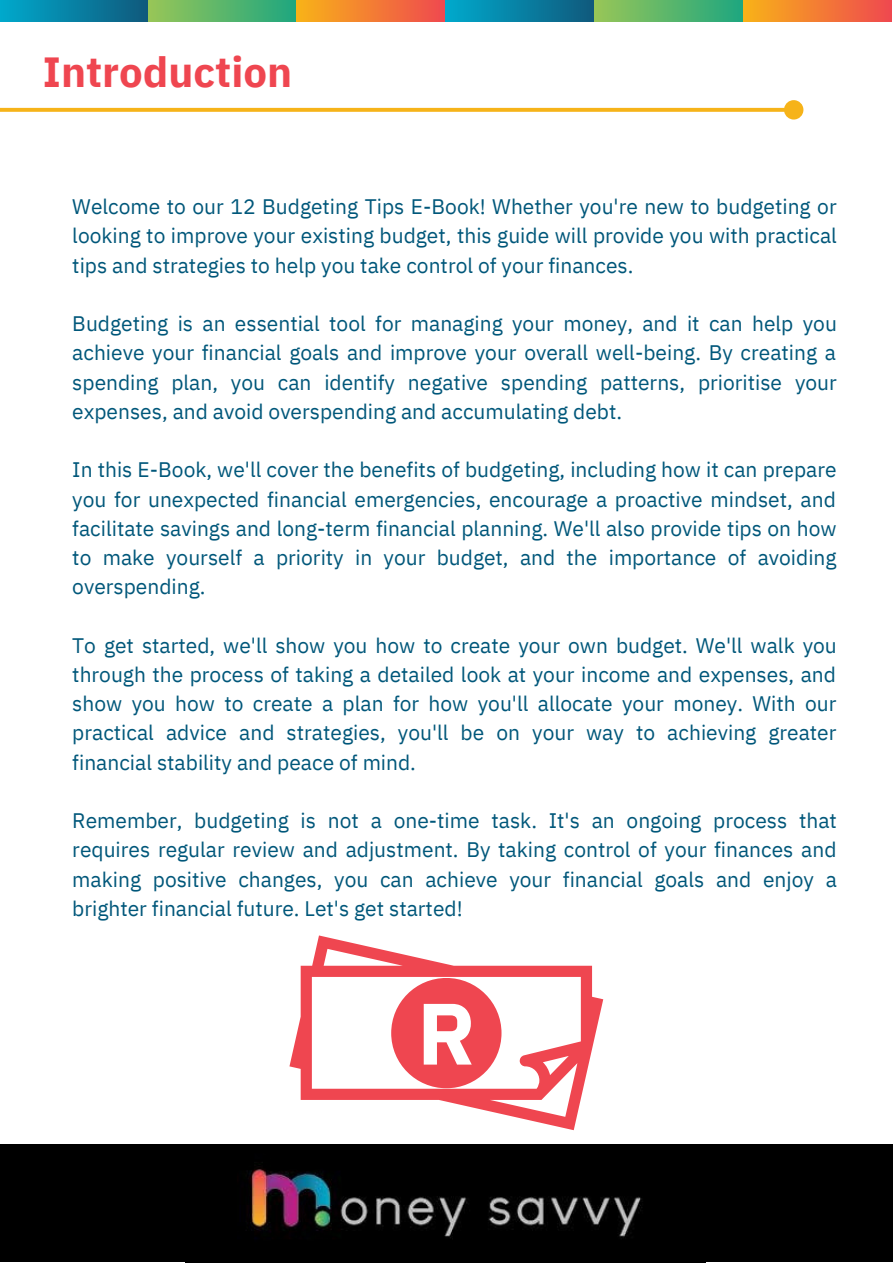
<style>
.page{position:relative;width:893px;height:1264px;background:#fff}
.page>*{position:absolute;margin:0;border:0;box-sizing:border-box;transform-origin:0 0}
.t1{font:700 86.85px "IBM Plex Sans";color:#fff}
.t2{font:700 42px "IBM Plex Sans";color:#ef4650}
.t3{font:21px/29.2px "IBM Plex Sans";color:#00577a;text-align:justify}
</style>
<div class="page">
<div style="left:0;top:1144px;width:892px;height:118px;background:#000"></div>
<img style="left:249px;top:1169px;width:393px;height:70px">
<div style="left:0;top:0;width:148px;height:21px;background:linear-gradient(to right,#00a9cc,#105a7d)"></div>
<div style="left:148px;top:0;width:149px;height:21px;background:linear-gradient(to right,#98c657,#1ea680)"></div>
<div style="left:297px;top:0;width:148px;height:21px;background:linear-gradient(to right,#f8b218,#ef494f)"></div>
<div style="left:445px;top:0;width:149px;height:21px;background:linear-gradient(to right,#00aacd,#10597c)"></div>
<div style="left:594px;top:0;width:149px;height:21px;background:linear-gradient(to right,#99c657,#1ea67f)"></div>
<div style="left:743px;top:0;width:148px;height:21px;background:linear-gradient(to right,#f8b218,#ef494f)"></div>
<svg style="left:784px;top:100px;width:19px;height:19px"></svg>
<svg style="left:289px;top:935px;width:314px;height:195px"></svg>
<div style="left:391px;top:977px;width:110px;height:111px;background:#ef4650;border-radius:50%"></div>
<h2 class="t2" style="left:43px;top:44px;width:250px">Introduction</h2>
<p class="t3" style="left:72px;top:192px;width:766px">Welcome to our 12 Budgeting Tips E-Book! Whether you're new to budgeting or looking to improve your existing budget, this guide will provide you with practical tips and strategies to help you take control of your finances.</p>
<p class="t3" style="left:72px;top:308px;width:766px">Budgeting is an essential tool for managing your money, and it can help you achieve your financial goals and improve your overall well-being. By creating a spending plan, you can identify negative spending patterns, prioritise your expenses, and avoid overspending and accumulating debt.</p>
<p class="t3" style="left:72px;top:455px;width:765px">In this E-Book, we'll cover the benefits of budgeting, including how it can prepare you for unexpected financial emergencies, encourage a proactive mindset, and facilitate savings and long-term financial planning. We'll also provide tips on how to make yourself a priority in your budget, and the importance of avoiding overspending.</p>
<p class="t3" style="left:72px;top:630px;width:766px">To get started, we'll show you how to create your own budget. We'll walk you through the process of taking a detailed look at your income and expenses, and show you how to create a plan for how you'll allocate your money. With our practical advice and strategies, you'll be on your way to achieving greater financial stability and peace of mind.</p>
<p class="t3" style="left:72px;top:805px;width:766px">Remember, budgeting is not a one-time task. It's an ongoing process that requires regular review and adjustment. By taking control of your finances and making positive changes, you can achieve your financial goals and enjoy a brighter financial future. Let's get started!</p>
<h1 class="t1" style="left:417px;top:975px;width:60px">R</h1>
</div>
